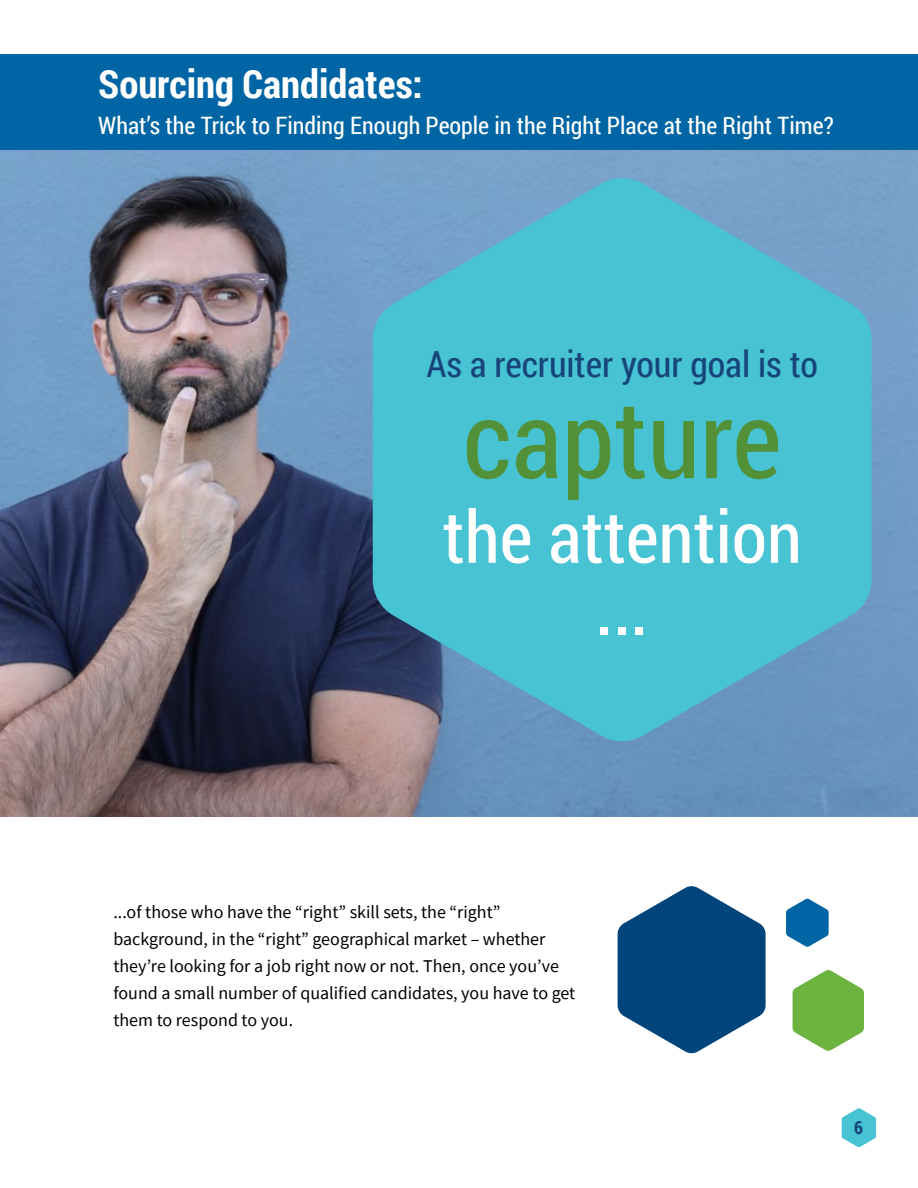
<style>
.page{position:relative;width:918px;height:1188px;background:#fff}
.page>*{position:absolute;margin:0;border:0;box-sizing:border-box;transform-origin:0 0}
.t1{font:108px "Roboto Condensed";color:#529137}
.t2{font:72px/72px "Roboto Condensed";color:#fff;text-align:center}
.t3{font:700 39px "Roboto Condensed";color:#fff}
.t4{font:36px "Roboto Condensed";color:#17457a}
.t5{font:24px "Roboto Condensed";color:#fff}
.t6{font:18px/27px "Source Sans Pro";color:#000}
.t7{font:700 18px "Roboto Condensed";color:#17457a}
</style>
<div class="page">
<svg style="left:842px;top:1108px;width:34px;height:39px"></svg>
<img style="left:0;top:150px;width:918px;height:666px">
<svg style="left:373px;top:176px;width:499px;height:567px;background:#50b7cd"></svg>
<div style="left:0;top:55px;width:918px;height:95px;background:#0065a4"></div>
<svg style="left:618px;top:886px;width:148px;height:168px"></svg>
<svg style="left:793px;top:970px;width:71px;height:81px"></svg>
<svg style="left:786px;top:899px;width:43px;height:48px"></svg>
<h3 class="t3" style="left:98px;top:57px;width:326px">Sourcing Candidates:</h3>
<h3 class="t5" style="left:98px;top:109px;width:737px">What’s the Trick to Finding Enough People in the Right Place at the Right Time?</h3>
<h3 class="t4" style="left:426px;top:339px;width:393px">As a recruiter your goal is to</h3>
<h1 class="t1" style="left:463px;top:365px;width:320px">capture</h1>
<h2 class="t2" style="left:443px;top:499px;width:361px">the attention ...</h2>
<p class="t6" style="left:113px;top:899px;width:463px">...of those who have the “right” skill sets, the “right” background, in the “right” geographical market – whether they’re looking for a job right now or not. Then, once you’ve found a small number of qualified candidates, you have to get them to respond to you.</p>
<p class="t7" style="left:854px;top:1115px;width:10px">6</p>
</div>
